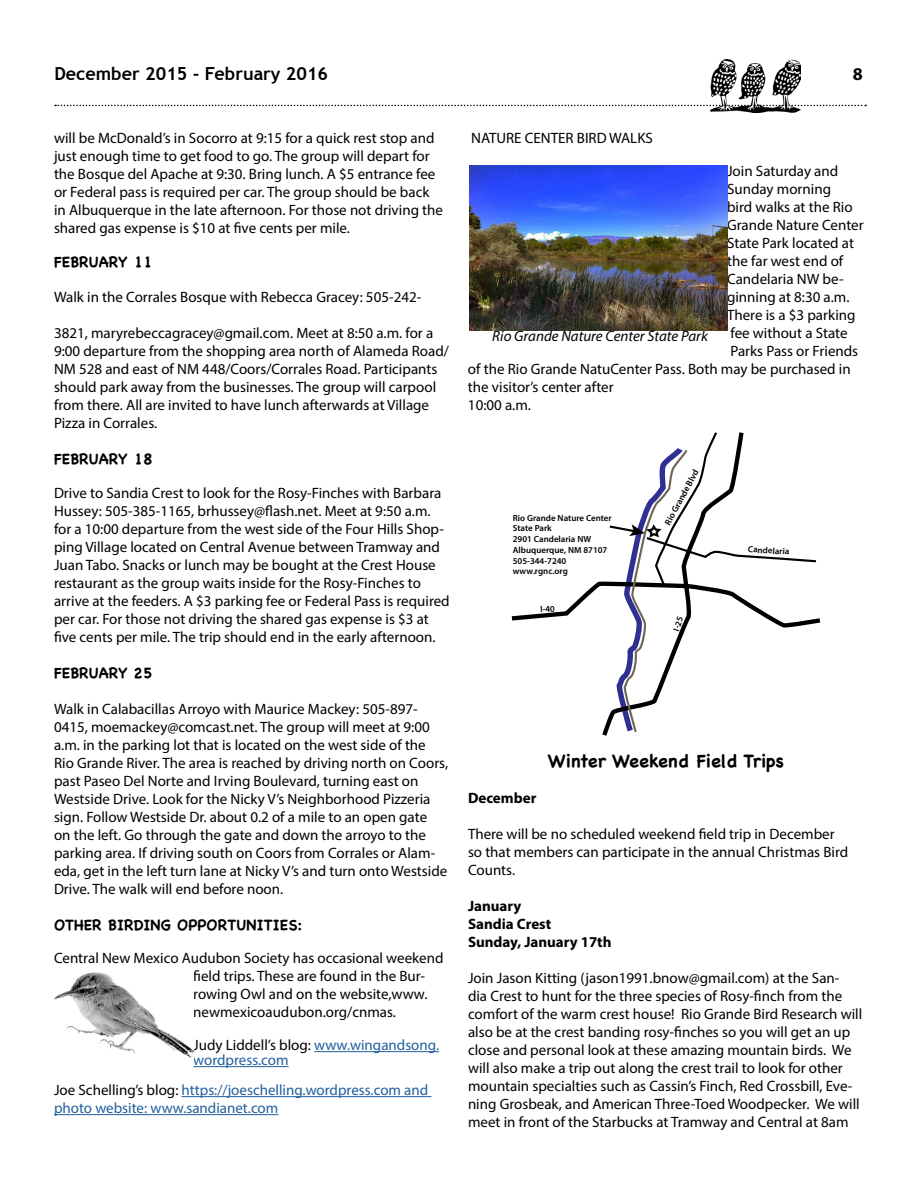
<style>
.page{position:relative;width:918px;height:1188px;background:#fff}
.page>*{position:absolute;margin:0;border:0;box-sizing:border-box;transform-origin:0 0}
.t1{font:700 18px "Trebuchet MS";color:#000}
.t2{font:700 18px "Chalkboard SE";color:#000}
.t3{font:700 18px "Myriad Pro";color:#000}
.t4{font:15px/18px "Myriad Pro";color:#000}
.t5{font:15px/15px "Myriad Pro";color:#215e9e}
.t6{font:700 15px "Chalkboard SE";color:#000}
.t7{font:700 15px/18px "Myriad Pro";color:#000}
.t8{font:italic 15px "Myriad Pro";color:#000}
.t9{font:600 9px/10.8px "Myriad Pro";color:#000}
.s1{color:#000}
</style>
<div class="page">
<hr style="left:314px;top:1051px;width:125px;height:1px;background:#215e9e">
<hr style="left:193px;top:1066px;width:96px;height:1px;background:#215e9e">
<hr style="left:182px;top:1096px;width:249px;height:1px;background:#215e9e">
<hr style="left:54px;top:1114px;width:224px;height:1px;background:#215e9e">
<img style="left:711px;top:59px;width:89px;height:53px">
<svg style="left:55px;top:105px;width:811px;height:1px"></svg>
<svg style="left:511px;top:581px;width:310px;height:155px"></svg>
<svg style="left:607px;top:432px;width:211px;height:304px"></svg>
<img style="left:470px;top:166px;width:257px;height:164px">
<img style="left:54px;top:972px;width:139px;height:86px">
<p class="t1" style="left:54px;top:62px;width:275px">December 2015 - February 2016</p>
<p class="t3" style="left:853px;top:62px;width:11px">8</p>
<p class="t4" style="left:54px;top:128px;width:391px">will be McDonald’s in Socorro at 9:15 for a quick rest stop and just enough time to get food to go. The group will depart for the Bosque del Apache at 9:30. Bring lunch. A $5 entrance fee or Federal pass is required per car. The group should be back in Albuquerque in the late afternoon. For those not driving the shared gas expense is $10 at five cents per mile.</p>
<p class="t6" style="left:54px;top:253px;width:100px">FEBRUARY 11</p>
<p class="t4" style="left:54px;top:287px;width:369px">Walk in the Corrales Bosque with Rebecca Gracey: 505-242-</p>
<p class="t4" style="left:54px;top:323px;width:397px">3821, maryrebeccagracey@gmail.com. Meet at 8:50 a.m. for a 9:00 departure from the shopping area north of Alameda Road/ NM 528 and east of NM 448/Coors/Corrales Road. Participants should park away from the businesses. The group will carpool from there. All are invited to have lunch afterwards at Village Pizza in Corrales.</p>
<p class="t6" style="left:54px;top:450px;width:100px">FEBRUARY 18</p>
<p class="t4" style="left:54px;top:484px;width:397px">Drive to Sandia Crest to look for the Rosy-Finches with Barbara Hussey: 505-385-1165, brhussey@flash.net. Meet at 9:50 a.m. for a 10:00 departure from the west side of the Four Hills Shop&shy;ping Village located on Central Avenue between Tramway and Juan Tabo. Snacks or lunch may be bought at the Crest House restaurant as the group waits inside for the Rosy-Finches to arrive at the feeders. A $3 parking fee or Federal Pass is required per car. For those not driving the shared gas expense is $3 at five cents per mile. The trip should end in the early afternoon.</p>
<p class="t6" style="left:54px;top:664px;width:100px">FEBRUARY 25</p>
<p class="t4" style="left:54px;top:700px;width:396px">Walk in Calabacillas Arroyo with Maurice Mackey: 505-897- 0415, moemackey@comcast.net. The group will meet at 9:00 a.m. in the parking lot that is located on the west side of the Rio Grande River. The area is reached by driving north on Coors, past Paseo Del Norte and Irving Boulevard, turning east on Westside Drive. Look for the Nicky V’s Neighborhood Pizzeria sign. Follow Westside Dr. about 0.2 of a mile to an open gate<br>on the left. Go through the gate and down the arroyo to the parking area. If driving south on Coors from Corrales or Alam&shy;eda, get in the left turn lane at Nicky V’s and turn onto Westside Drive. The walk will end before noon.</p>
<p class="t6" style="left:54px;top:916px;width:250px">OTHER BIRDING OPPORTUNITIES:</p>
<p class="t4" style="left:193px;top:949px;width:252px;text-indent:-139px">Central New Mexico Audubon Society has occasional weekend field trips. These are found in the Bur&shy;rowing Owl and on the website,www. newmexicoaudubon.org/cnmas.</p>
<p class="t5" style="left:193px;top:1037px;width:247px"><span class="s1">Judy Liddell’s blog:</span> www.wingandsong. wordpress.com</p>
<p class="t5" style="left:54px;top:1081px;width:376px;line-height:18px"><span class="s1">Joe Schelling’s blog:</span> https://joeschelling.wordpress.com and photo website: www.sandianet.com</p>
<p class="t4" style="left:471px;top:129px;width:183px">NATURE CENTER BIRD WALKS</p>
<p class="t4" style="left:727px;top:162px;width:113px">Join Saturday and</p>
<p class="t4" style="left:727px;top:180px;width:106px">Sunday morning</p>
<p class="t4" style="left:727px;top:198px;width:127px">bird walks at the Rio</p>
<p class="t4" style="left:727px;top:216px;width:138px">Grande Nature Center</p>
<p class="t4" style="left:727px;top:234px;width:128px">State Park located at</p>
<p class="t4" style="left:727px;top:252px;width:118px">the far west end of</p>
<p class="t4" style="left:727px;top:270px;width:118px">Candelaria NW be-</p>
<p class="t4" style="left:727px;top:288px;width:124px">ginning at 8:30 a.m.</p>
<p class="t4" style="left:727px;top:306px;width:130px">There is a $3 parking</p>
<p class="t4" style="left:730px;top:324px;width:119px">fee without a State</p>
<p class="t4" style="left:730px;top:342px;width:129px">Parks Pass or Friends</p>
<p class="t4" style="left:468px;top:360px;width:384px">of the Rio Grande NatuCenter Pass. Both may be purchased in</p>
<p class="t4" style="left:468px;top:378px;width:147px">the visitor’s center after</p>
<p class="t4" style="left:468px;top:396px;width:65px">10:00 a.m.</p>
<p class="t8" style="left:492px;top:327px;width:217px">Rio Grande Nature Center State Park</p>
<p class="t9" style="left:513px;top:512px;width:100px">Rio Grande Nature Center<br>State Park<br>2901 Candelaria NW<br>Albuquerque, NM 87107<br>505-344-7240 www.rgnc.org</p>
<p class="t9" style="left:540px;top:604px;width:16px;rotate:-3deg">I-40</p>
<p class="t9" style="left:662px;top:522px;width:63px;rotate:-62deg">Rio Grande Blvd</p>
<p class="t9" style="left:670px;top:629px;width:16px;rotate:-71deg">I-25</p>
<p class="t9" style="left:748px;top:543px;width:43px;rotate:4deg">Candelaria</p>
<p class="t2" style="left:548px;top:750px;width:238px">Winter Weekend Field Trips</p>
<p class="t7" style="left:468px;top:788px;width:70px">December</p>
<p class="t4" style="left:468px;top:825px;width:382px">There will be no scheduled weekend field trip in December so that members can participate in the annual Christmas Bird<br>Counts.</p>
<p class="t7" style="left:468px;top:896px;width:145px">January<br>Sandia Crest<br>Sunday, January 17th</p>
<p class="t4" style="left:468px;top:969px;width:396px">Join Jason Kitting (jason1991.bnow@gmail.com) at the San&shy;dia Crest to hunt for the three species of Rosy-finch from the comfort of the warm crest house! Rio Grande Bird Research will also be at the crest banding rosy-finches so you will get an up close and personal look at these amazing mountain birds. We will also make a trip out along the crest trail to look for other mountain specialties such as Cassin’s Finch, Red Crossbill, Eve&shy;ning Grosbeak, and American Three-Toed Woodpecker. We will meet in front of the Starbucks at Tramway and Central at 8am</p>
</div>
